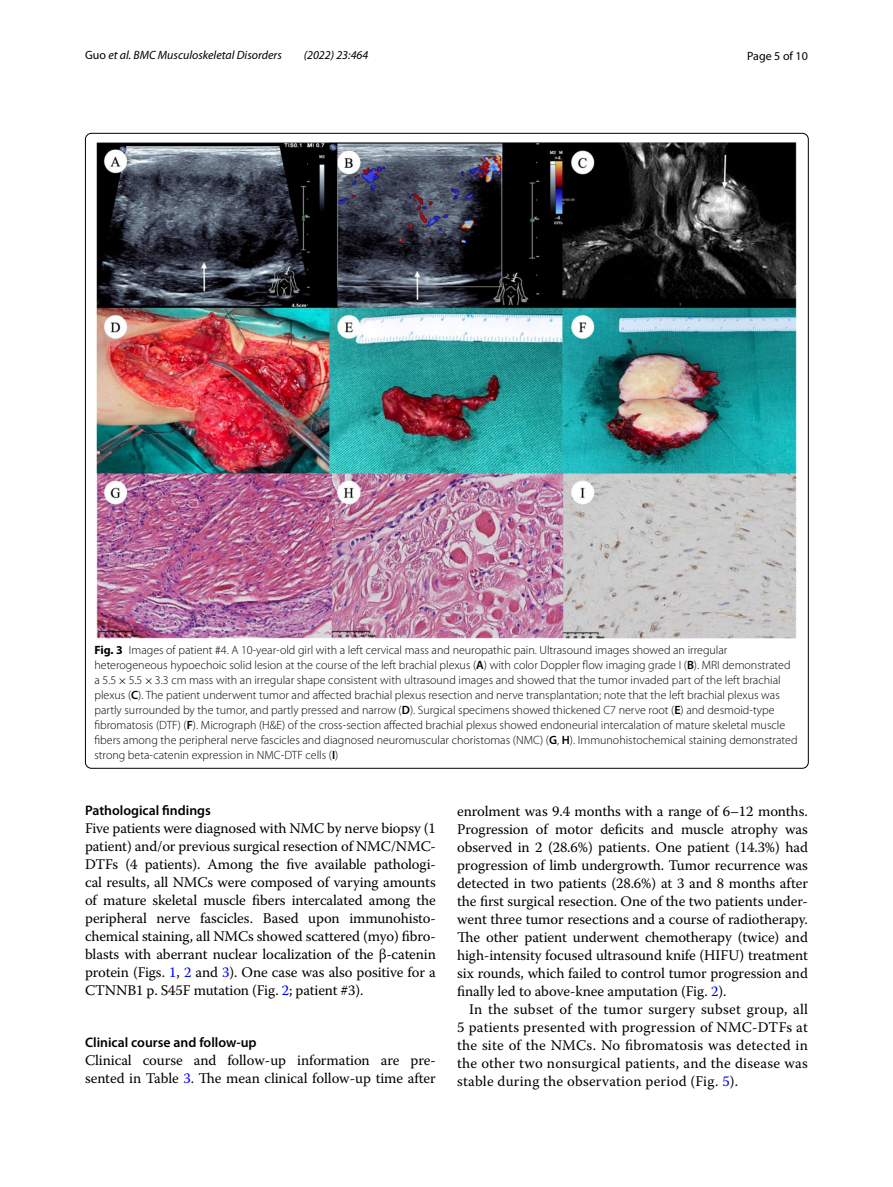
<style>
.page{position:relative;width:893px;height:1187px;background:#fff}
.page>*{position:absolute;margin:0;border:0;box-sizing:border-box;transform-origin:0 0}
.t1{font:14.7px/18px "Warnock Pro";letter-spacing:-.005em;color:#000;text-align:justify}
.t2{font:600 13.8px "Myriad Pro";color:#000}
.t3{font:300 12px/15px "Myriad Pro";color:#000}
.t4{font:italic 12px "Myriad Pro";color:#000}
.t5{font:12px "Myriad Pro";color:#000}
.s1{font-style:normal}
.s2{font-weight:700}
.s3{font-weight:600}
.s4{font-family:"MTSY";font-weight:400}
.s5{color:#00f}
</style>
<div class="page">
<img style="left:97px;top:142px;width:700px;height:496px">
<p class="t4" style="left:85px;top:48px;width:198px"><span class="s1">Guo</span> et al. BMC Musculoskeletal Disorders</p>
<p class="t4" style="left:304px;top:48px;width:66px">(2022) 23:464</p>
<p class="t5" style="left:747px;top:48px;width:62px">Page 5 of 10</p>
<p class="t3" style="left:94px;top:642px;width:705px"><span class="s2">Fig. 3</span> Images of patient #4. A 10-year-old girl with a left cervical mass and neuropathic pain. Ultrasound images showed an irregular heterogeneous hypoechoic solid lesion at the course of the left brachial plexus (<span class="s3">A</span>) with color Doppler flow imaging grade I (<span class="s3">B</span>). MRI demonstrated a 5.5<span class="s4">×</span>5.5<span class="s4">×</span>3.3 cm mass with an irregular shape consistent with ultrasound images and showed that the tumor invaded part of the left brachial plexus (<span class="s3">C</span>). The patient underwent tumor and affected brachial plexus resection and nerve transplantation; note that the left brachial plexus was partly surrounded by the tumor, and partly pressed and narrow (<span class="s3">D</span>). Surgical specimens showed thickened C7 nerve root (<span class="s3">E</span>) and desmoid-type fibromatosis (DTF) (<span class="s3">F</span>). Micrograph (H&amp;E) of the cross-section affected brachial plexus showed endoneurial intercalation of mature skeletal muscle fibers among the peripheral nerve fascicles and diagnosed neuromuscular choristomas (NMC) (<span class="s3">G</span>, <span class="s3">H</span>). Immunohistochemical staining demonstrated strong beta-catenin expression in NMC-DTF cells (<span class="s3">I</span>)</p>
<p class="t2" style="left:85px;top:801px;width:127px">Pathological findings</p>
<p class="t1" style="left:85px;top:819px;width:352px">Five patients were diagnosed with NMC by nerve biopsy (1 patient) and/or previous surgical resection of NMC/NMC-DTFs (4 patients). Among the five available pathologi&shy;cal results, all NMCs were composed of varying amounts of mature skeletal muscle fibers intercalated among the peripheral nerve fascicles. Based upon immunohisto&shy;chemical staining, all NMCs showed scattered (myo) fibro&shy;blasts with aberrant nuclear localization of the β-catenin protein (Figs. <span class="s5">1</span>, <span class="s5">2</span> and <span class="s5">3</span>). One case was also positive for a CTNNB1 p. S45F mutation (Fig. <span class="s5">2</span>; patient #3).</p>
<p class="t2" style="left:85px;top:1033px;width:173px">Clinical course and follow‑up</p>
<p class="t1" style="left:85px;top:1051px;width:352px">Clinical course and follow-up information are pre&shy;sented in Table <span class="s5">3</span>. The mean clinical follow-up time after</p>
<p class="t1" style="left:457px;top:801px;width:352px">enrolment was 9.4 months with a range of 6–12 months.<br>Progression of motor deficits and muscle atrophy was observed in 2 (28.6%) patients. One patient (14.3%) had progression of limb undergrowth. Tumor recurrence was detected in two patients (28.6%) at 3 and 8 months after the first surgical resection. One of the two patients under&shy;went three tumor resections and a course of radiotherapy.<br>The other patient underwent chemotherapy (twice) and high-intensity focused ultrasound knife (HIFU) treatment six rounds, which failed to control tumor progression and finally led to above-knee amputation (Fig. <span class="s5">2</span>).</p>
<p class="t1" style="left:457px;top:999px;width:352px;text-indent:12px">In the subset of the tumor surgery subset group, all 5 patients presented with progression of NMC-DTFs at the site of the NMCs. No fibromatosis was detected in the other two nonsurgical patients, and the disease was stable during the observation period (Fig. <span class="s5">5</span>).</p>
</div>
